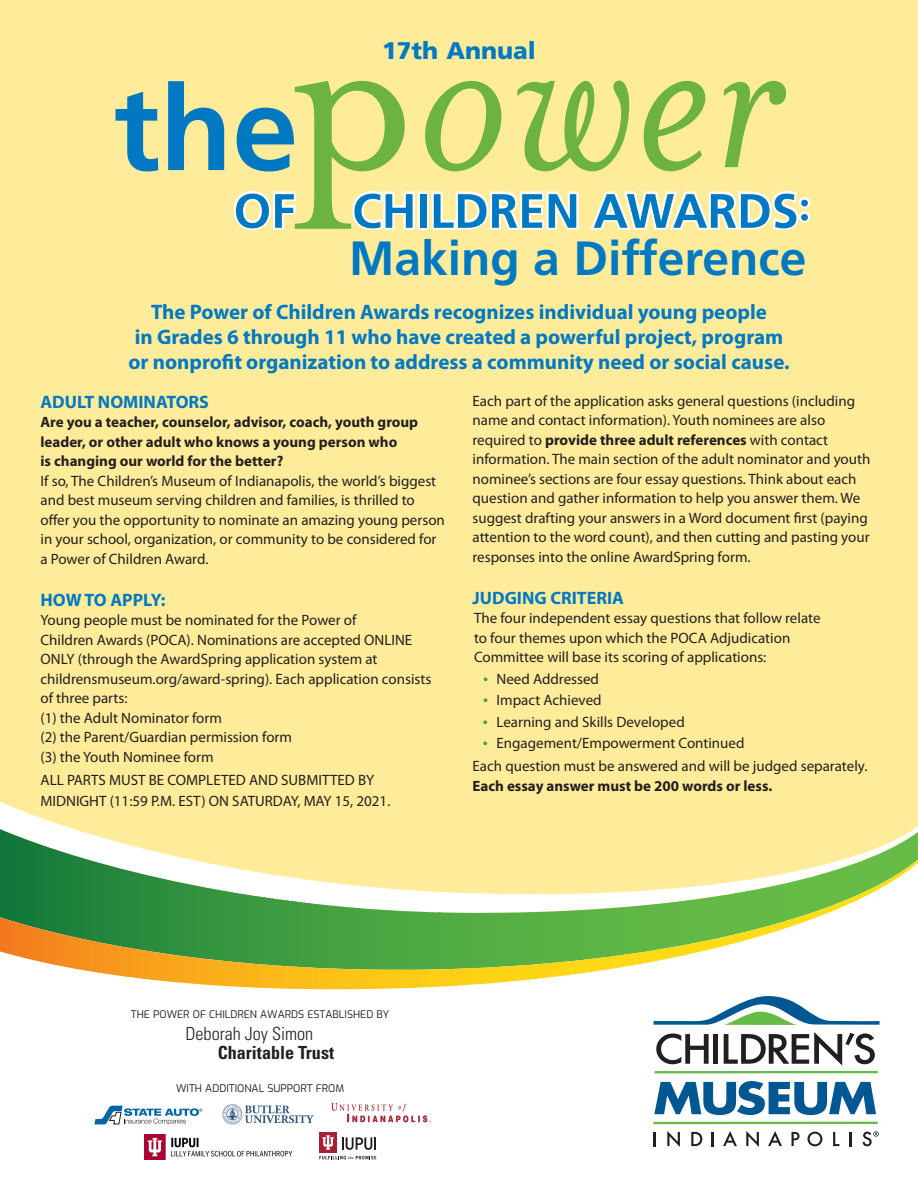
<style>
.page{position:relative;width:918px;height:1188px;background:#fff}
.page>*{position:absolute;margin:0;border:0;box-sizing:border-box;transform-origin:0 0}
.t1{font:700 48px "Frutiger";color:#0079c2}
.t2{font:900 24px "Frutiger";color:#0079c2}
.t3{font:700 21px "Myriad Pro";color:#0079c2}
.t4{font:300 condensed 18.15px/18.1px "Univers";color:#231f20}
.t5{font:700 18px "Myriad Pro";color:#0079c2}
.t6{font:15px/19.5px "Myriad Pro";color:#231f20}
.t7{font:700 15px/19.5px "Myriad Pro";color:#231f20}
.t8{font:10.5px "Exo";color:#231f20}
.s1{font-weight:700}
.s2{font-size:18px;color:#4d9d39}
</style>
<div class="page">
<div style="left:0;top:0;width:918px;height:1187px;background:#ffec9a"></div>
<svg style="left:116px;top:92px;width:42px;height:79px"></svg>
<svg style="left:168px;top:81px;width:56px;height:89px"></svg>
<svg style="left:233px;top:81px;width:577px;height:149px"></svg>
<div style="left:0;top:995px;width:918px;height:192px;background:#fff"></div>
<svg style="left:0;top:802px;width:918px;height:27px"></svg>
<svg style="left:0;top:829px;width:918px;height:31px"></svg>
<svg style="left:0;top:860px;width:918px;height:135px;background:#b2cc87"></svg>
<hr style="left:653px;top:1122px;width:225px;height:2px;background:#65bc46">
<hr style="left:655px;top:1071px;width:223px;height:2px;background:#65bc46">
<svg style="left:862px;top:1131px;width:17px;height:15px"></svg>
<svg style="left:850px;top:1132px;width:2px;height:14px"></svg>
<svg style="left:833px;top:1132px;width:6px;height:14px"></svg>
<svg style="left:807px;top:1132px;width:15px;height:14px"></svg>
<svg style="left:654px;top:996px;width:226px;height:29px;background:#b7d2d6"></svg>
<svg style="left:792px;top:1132px;width:8px;height:14px"></svg>
<svg style="left:768px;top:1131px;width:14px;height:15px"></svg>
<svg style="left:746px;top:1131px;width:13px;height:16px"></svg>
<svg style="left:724px;top:1032px;width:151px;height:34px;background:#adabac"></svg>
<svg style="left:723px;top:1131px;width:14px;height:15px"></svg>
<div style="left:713px;top:1034px;width:5px;height:30px;background:#231f20"></div>
<svg style="left:712px;top:1132px;width:2px;height:14px"></svg>
<svg style="left:654px;top:1081px;width:222px;height:34px;background:#689bbe"></svg>
<svg style="left:691px;top:1132px;width:11px;height:14px"></svg>
<svg style="left:656px;top:1033px;width:53px;height:31px;background:#acabab"></svg>
<svg style="left:667px;top:1131px;width:13px;height:16px"></svg>
<svg style="left:654px;top:1132px;width:2px;height:14px"></svg>
<img style="left:144px;top:1135px;width:147px;height:25px">
<svg style="left:319px;top:1156px;width:57px;height:3px"></svg>
<svg style="left:342px;top:1137px;width:34px;height:13px"></svg>
<div style="left:319px;top:1132px;width:18px;height:21px;background:#a62035"></div>
<svg style="left:322px;top:1135px;width:12px;height:15px"></svg>
<svg style="left:94px;top:1106px;width:108px;height:19px;background:#b4cddc"></svg>
<svg style="left:222px;top:1104px;width:92px;height:21px;background:#ccd5df"></svg>
<img style="left:330px;top:1102px;width:103px;height:22px">
<p class="t2" style="left:382px;top:36px;width:155px">17th Annual</p>
<p class="t1" style="left:349px;top:231px;width:459px">Making a Difference</p>
<p class="t3" style="left:151px;top:298px;width:617px">The Power of Children Awards recognizes individual young people</p>
<p class="t3" style="left:135px;top:323px;width:650px">in Grades 6 through 11 who have created a powerful project, program</p>
<p class="t3" style="left:128px;top:348px;width:663px">or nonprofit organization to address a community need or social cause.</p>
<p class="t5" style="left:40px;top:390px;width:170px">ADULT NOMINATORS</p>
<p class="t7" style="left:40px;top:412px;width:379px">Are you a teacher, counselor, advisor, coach, youth group leader, or other adult who knows a young person who</p>
<p class="t7" style="left:40px;top:451px;width:244px">is changing our world for the better?</p>
<p class="t6" style="left:40px;top:471px;width:406px">If so, The Children’s Museum of Indianapolis, the world’s biggest and best museum serving children and families, is thrilled to offer you the opportunity to nominate an amazing young person in your school, organization, or community to be considered for a Power of Children Award.</p>
<p class="t5" style="left:40px;top:588px;width:126px">HOW TO APPLY:</p>
<p class="t6" style="left:40px;top:610px;width:392px">Young people must be nominated for the Power of<br>Children Awards (POCA). Nominations are accepted ONLINE ONLY (through the AwardSpring application system at childrensmuseum.org/award-spring). Each application consists</p>
<p class="t6" style="left:40px;top:688px;width:89px">of three parts:</p>
<p class="t6" style="left:40px;top:708px;width:183px">(1) the Adult Nominator form</p>
<p class="t6" style="left:40px;top:727px;width:253px">(2) the Parent/Guardian permission form</p>
<p class="t6" style="left:40px;top:747px;width:175px">(3) the Youth Nominee form</p>
<p class="t6" style="left:40px;top:770px;width:335px">ALL PARTS MUST BE COMPLETED AND SUBMITTED BY</p>
<p class="t6" style="left:40px;top:791px;width:351px">MIDNIGHT (11:59 P.M. EST) ON SATURDAY, MAY 15, 2021.</p>
<p class="t6" style="left:472px;top:391px;width:399px">Each part of the application asks general questions (including name and contact information). Youth nominees are also required to <span class="s1">provide three adult references</span> with contact information. The main section of the adult nominator and youth nominee’s sections are four essay questions. Think about each question and gather information to help you answer them. We suggest drafting your answers in a Word document first (paying attention to the word count), and then cutting and pasting your responses into the online AwardSpring form.</p>
<p class="t5" style="left:472px;top:586px;width:153px">JUDGING CRITERIA</p>
<p class="t6" style="left:474px;top:608px;width:348px">The four independent essay questions that follow relate</p>
<p class="t6" style="left:474px;top:628px;width:318px">to four themes upon which the POCA Adjudication</p>
<p class="t6" style="left:474px;top:647px;width:294px">Committee will base its scoring of applications:</p>
<p class="t6" style="left:483px;top:669px;width:118px"><span class="s2">•</span> Need Addressed</p>
<p class="t6" style="left:483px;top:690px;width:120px"><span class="s2">•</span> Impact Achieved</p>
<p class="t6" style="left:483px;top:712px;width:203px"><span class="s2">•</span> Learning and Skills Developed</p>
<p class="t6" style="left:483px;top:733px;width:263px"><span class="s2">•</span> Engagement/Empowerment Continued</p>
<p class="t6" style="left:472px;top:756px;width:396px">Each question must be answered and will be judged separately.<br><span class="s1">Each essay answer must be 200 words or less.</span></p>
<p class="t8" style="left:131px;top:1007px;width:260px">THE POWER OF CHILDREN AWARDS ESTABLISHED BY</p>
<p class="t4" style="left:218px;top:1025px;width:118px;text-indent:-32px">Deborah Joy Simon<br><span class="s1">Charitable Trust</span></p>
<p class="t8" style="left:176px;top:1080px;width:170px">WITH ADDITIONAL SUPPORT FROM</p>
</div>
